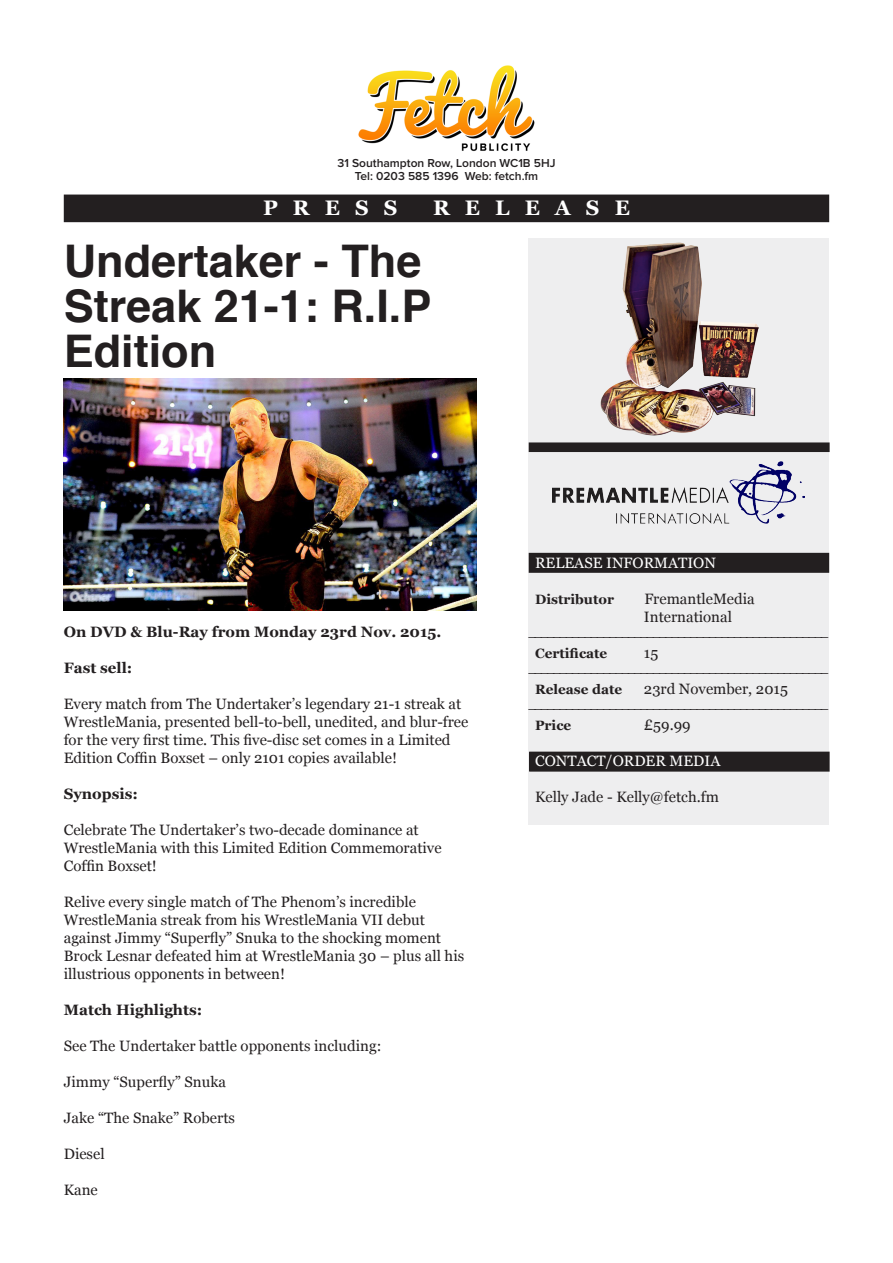
<style>
.page{position:relative;width:893px;height:1263px;background:#fff}
.page>*{position:absolute;margin:0;border:0;box-sizing:border-box;transform-origin:0 0}
.t1{font:700 45px/45px "Helvetica";color:#231f20}
.t2{font:700 21px "Georgia";letter-spacing:.72em;color:#fff}
.t3{font:15px/18px "Georgia";color:#231f20}
.t4{font:15px "Minion Pro";color:#231f20}
.t5{font:700 15px "Georgia";color:#231f20}
.t6{font:15px "Georgia";color:#fff}
.t7{font:700 13.5px "Georgia";color:#231f20}
.t8{font:600 12px "Proxima Nova";color:#231f20}
</style>
<div class="page">
<div style="left:65px;top:195px;width:763px;height:26px;background:#231f20"></div>
<div style="left:64px;top:195px;width:765px;height:27px;border:2px solid #231f20"></div>
<div style="left:528px;top:238px;width:301px;height:587px;background:#eeeeef"></div>
<div style="left:529px;top:443px;width:300px;height:8px;background:#231f20"></div>
<div style="left:529px;top:442px;width:301px;height:10px;border:2px solid #231f20"></div>
<img style="left:358px;top:65px;width:177px;height:87px">
<div style="left:529px;top:554px;width:299px;height:18px;background:#231f20"></div>
<div style="left:529px;top:553px;width:300px;height:20px;border:2px solid #231f20"></div>
<img style="left:552px;top:462px;width:253px;height:62px">
<div style="left:530px;top:752px;width:299px;height:19px;background:#231f20"></div>
<div style="left:529px;top:752px;width:301px;height:20px;border:2px solid #231f20"></div>
<img style="left:64px;top:378px;width:412px;height:232px">
<img style="left:601px;top:242px;width:157px;height:194px">
<p class="t8" style="left:337px;top:157px;width:219px">31 Southampton Row, London WC1B 5HJ</p>
<p class="t8" style="left:355px;top:171px;width:185px">Tel: 0203 585 1396 Web: fetch.fm</p>
<p class="t2" style="left:263px;top:196px;width:136px">PRESS</p>
<p class="t2" style="left:433px;top:196px;width:198px">RELEASE</p>
<p class="t1" style="left:64px;top:239px;width:369px">Undertaker - The<br>Streak 21-1: R.I.P<br>Edition</p>
<p class="t5" style="left:64px;top:623px;width:379px">On DVD &amp; Blu-Ray from Monday 23rd Nov. 2015.</p>
<p class="t5" style="left:64px;top:659px;width:70px">Fast sell:</p>
<p class="t3" style="left:64px;top:694px;width:406px">Every match from The Undertaker’s legendary 21-1 streak at WrestleMania, presented bell-to-bell, unedited, and blur-free for the very first time. This five-disc set comes in a Limited Edition Coffin Boxset – only 2101 copies available!</p>
<p class="t5" style="left:64px;top:785px;width:76px">Synopsis:</p>
<p class="t3" style="left:64px;top:820px;width:379px">Celebrate The Undertaker’s two-decade dominance at<br>WrestleMania with this Limited Edition Commemorative<br>Coffin Boxset!</p>
<p class="t3" style="left:64px;top:892px;width:402px">Relive every single match of The Phenom’s incredible WrestleMania streak from his WrestleMania VII debut against Jimmy “Superfly” Snuka to the shocking moment Brock Lesnar defeated him at WrestleMania 30 – plus all his illustrious opponents in between!</p>
<p class="t5" style="left:64px;top:1001px;width:140px">Match Highlights:</p>
<p class="t3" style="left:64px;top:1036px;width:319px">See The Undertaker battle opponents including:</p>
<p class="t3" style="left:64px;top:1072px;width:164px">Jimmy “Superfly” Snuka</p>
<p class="t3" style="left:64px;top:1108px;width:173px">Jake “The Snake” Roberts</p>
<p class="t3" style="left:64px;top:1144px;width:42px">Diesel</p>
<p class="t3" style="left:64px;top:1180px;width:36px">Kane</p>
<p class="t6" style="left:535px;top:554px;width:182px">RELEASE INFORMATION</p>
<p class="t7" style="left:535px;top:591px;width:80px">Distributor</p>
<p class="t3" style="left:644px;top:590px;width:112px">FremantleMedia</p>
<p class="t3" style="left:644px;top:608px;width:90px">International</p>
<p class="t7" style="left:535px;top:645px;width:74px">Certificate</p>
<p class="t3" style="left:644px;top:644px;width:16px">15</p>
<p class="t7" style="left:535px;top:681px;width:89px">Release date</p>
<p class="t3" style="left:644px;top:680px;width:145px">23rd November, 2015</p>
<p class="t7" style="left:535px;top:717px;width:38px">Price</p>
<p class="t3" style="left:644px;top:716px;width:48px">£59.99</p>
<p class="t6" style="left:535px;top:752px;width:187px">CONTACT/ORDER MEDIA</p>
<p class="t3" style="left:535px;top:788px;width:185px">Kelly Jade - Kelly@fetch.fm</p>
<p class="t4" style="left:528px;top:621px;width:302px">________________________________________________</p>
<p class="t4" style="left:528px;top:657px;width:302px">________________________________________________</p>
<p class="t4" style="left:528px;top:693px;width:302px">________________________________________________</p>
</div>
